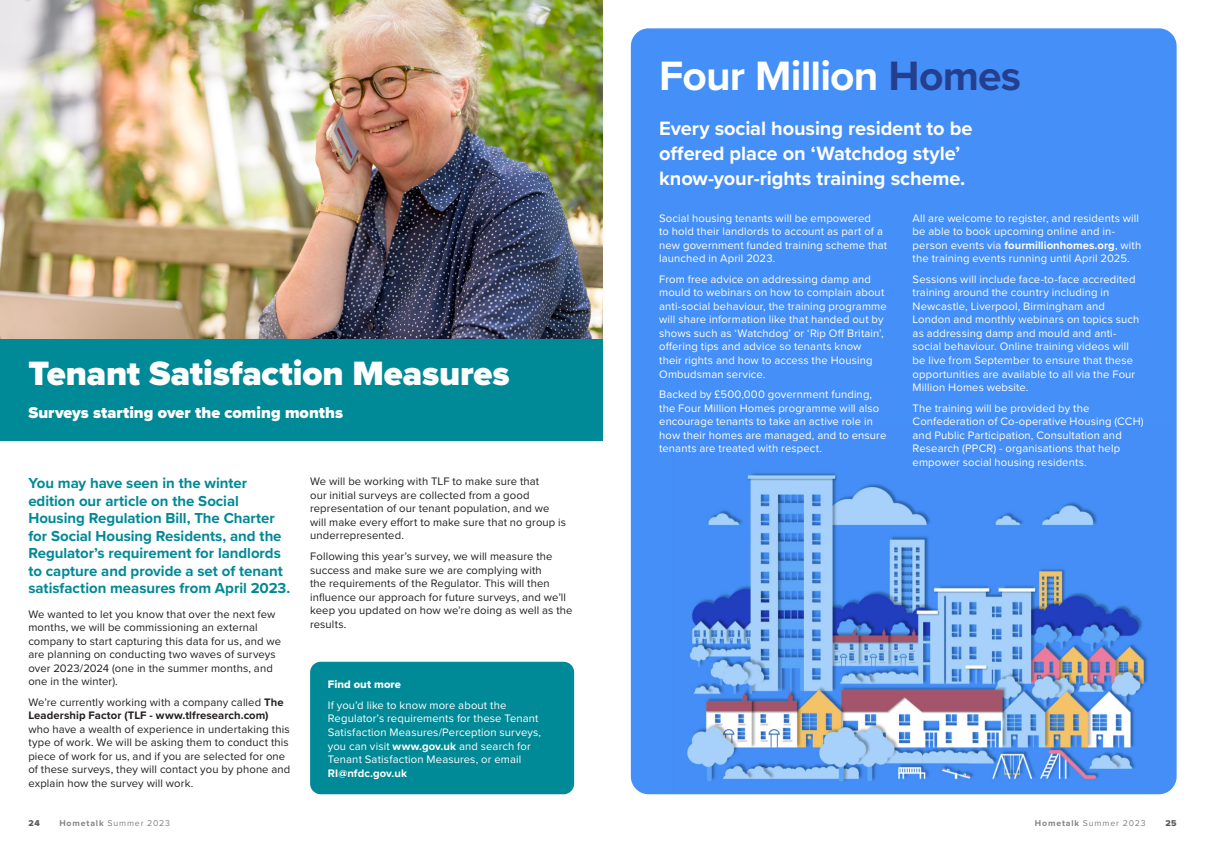
<style>
.page{position:relative;width:1205px;height:851px;background:#fff}
.page>*{position:absolute;margin:0;border:0;box-sizing:border-box;transform-origin:0 0}
.Main_heading{font:700 42.5px "Proxima Nova";letter-spacing:-.02em;color:#fff}
.Main_heading-2{font:900 35px "Proxima Nova";letter-spacing:-.005em;color:#fff}
.Callout_text{font:700 20px/25px "Proxima Nova";letter-spacing:-.005em;color:#fff}
.Callout_text-2{font:900 16.25px "Proxima Nova";color:#fff}
.Callout_text-3{font:700 15px/17.5px "Proxima Nova";letter-spacing:-.005em;color:#008996}
.Body_text{font:11.25px/13.5px "Proxima Nova";letter-spacing:.01em;color:#fff}
.Body_text-2{font:11.25px/13.5px "Proxima Nova";letter-spacing:.01em;color:#231f20}
.Body_text-3{font:11.25px "Proxima Nova Extrabld";letter-spacing:.01em;color:#fff}
.t1{font:8.75px "Proxima Nova";letter-spacing:.1em;color:#808285}
.t2{font:8.75px "Proxima Nova Extrabld";color:#57585a}
.s1{font-weight:700}
.s2{color:#253f8e}
</style>
<div class="page">
<img style="left:0;top:0;width:602px;height:339px">
<div style="left:310px;top:661px;width:264px;height:133px;background:#008996;border-radius:11px"></div>
<div style="left:0;top:339px;width:602px;height:102px;background:#008996"></div>
<img style="left:631px;top:28px;width:545px;height:766px">
<p class="Main_heading-2" style="left:28px;top:346px;width:483px">Tenant Satisfaction Measures</p>
<p class="Callout_text-2" style="left:28px;top:400px;width:316px">Surveys starting over the coming months</p>
<p class="Callout_text-3" style="left:28px;top:474px;width:263px">You may have seen in the winter edition our article on the Social Housing Regulation Bill, The Charter for Social Housing Residents, and the Regulator’s requirement for landlords to capture and provide a set of tenant satisfaction measures from April 2023.</p>
<p class="Body_text-2" style="left:28px;top:606px;width:254px">We wanted to let you know that over the next few months, we will be commissioning an external company to start capturing this data for us, and we are planning on conducting two waves of surveys over 2023/2024 (one in the summer months, and one in the winter).</p>
<p class="Body_text-2" style="left:28px;top:694px;width:264px">We’re currently working with a company called <span class="s1">The Leadership Factor (TLF - www.tlfresearch.com) </span>who have a wealth of experience in undertaking this type of work. We will be asking them to conduct this piece of work for us, and if you are selected for one of these surveys, they will contact you by phone and explain how the survey will work.</p>
<p class="Body_text-2" style="left:310px;top:474px;width:258px">We will be working with TLF to make sure that<br>our initial surveys are collected from a good representation of our tenant population, and we will make every effort to make sure that no group is underrepresented.</p>
<p class="Body_text-2" style="left:310px;top:549px;width:264px">Following this year’s survey, we will measure the success and make sure we are complying with<br>the requirements of the Regulator. This will then influence our approach for future surveys, and we’ll keep you updated on how we’re doing as well as the results.</p>
<p class="Body_text-3" style="left:328px;top:676px;width:75px">Find out more</p>
<p class="Body_text" style="left:328px;top:697px;width:215px">If you’d like to know more about the Regulator’s requirements for these Tenant Satisfaction Measures/Perception surveys, you can visit <span class="s1">www.gov.uk</span> and search for Tenant Satisfaction Measures, or email <span class="s1">RI@nfdc.gov.uk</span></p>
<p class="Main_heading" style="left:659px;top:44px;width:363px">Four Million <span class="s2">Homes</span></p>
<p class="Callout_text" style="left:659px;top:115px;width:315px">Every social housing resident to be offered place on ‘Watchdog style’ know-your-rights training scheme.</p>
<p class="Body_text" style="left:659px;top:211px;width:229px">Social housing tenants will be empowered<br>to hold their landlords to account as part of a new government funded training scheme that launched in April 2023.</p>
<p class="Body_text" style="left:659px;top:272px;width:229px">From free advice on addressing damp and mould to webinars on how to complain about anti-social behaviour, the training programme will share information like that handed out by shows such as ‘Watchdog’ or ‘Rip Off Britain’, offering tips and advice so tenants know their rights and how to access the Housing Ombudsman service.</p>
<p class="Body_text" style="left:659px;top:387px;width:229px">Backed by £500,000 government funding, the Four Million Homes programme will also encourage tenants to take an active role in how their homes are managed, and to ensure tenants are treated with respect.</p>
<p class="Body_text" style="left:912px;top:211px;width:230px">All are welcome to register, and residents will be able to book upcoming online and in&shy;person events via <span class="s1">fourmillionhomes.org</span>, with the training events running until April 2025.</p>
<p class="Body_text" style="left:912px;top:272px;width:228px">Sessions will include face-to-face accredited training around the country including in Newcastle, Liverpool, Birmingham and London and monthly webinars on topics such as addressing damp and mould and anti&shy;social behaviour. Online training videos will be live from September to ensure that these opportunities are available to all via the Four Million Homes website.</p>
<p class="Body_text" style="left:912px;top:400px;width:233px">The training will be provided by the Confederation of Co-operative Housing (CCH) and Public Participation, Consultation and Research (PPCR) - organisations that help empower social housing residents.</p>
<p class="t2" style="left:28px;top:816px;width:13px">24</p>
<p class="t1" style="left:59px;top:816px;width:112px"><span class="s1">Hometalk</span> Summer 2023</p>
<p class="t1" style="left:1035px;top:816px;width:112px"><span class="s1">Hometalk</span> Summer 2023</p>
<p class="t2" style="left:1165px;top:816px;width:13px">25</p>
</div>
